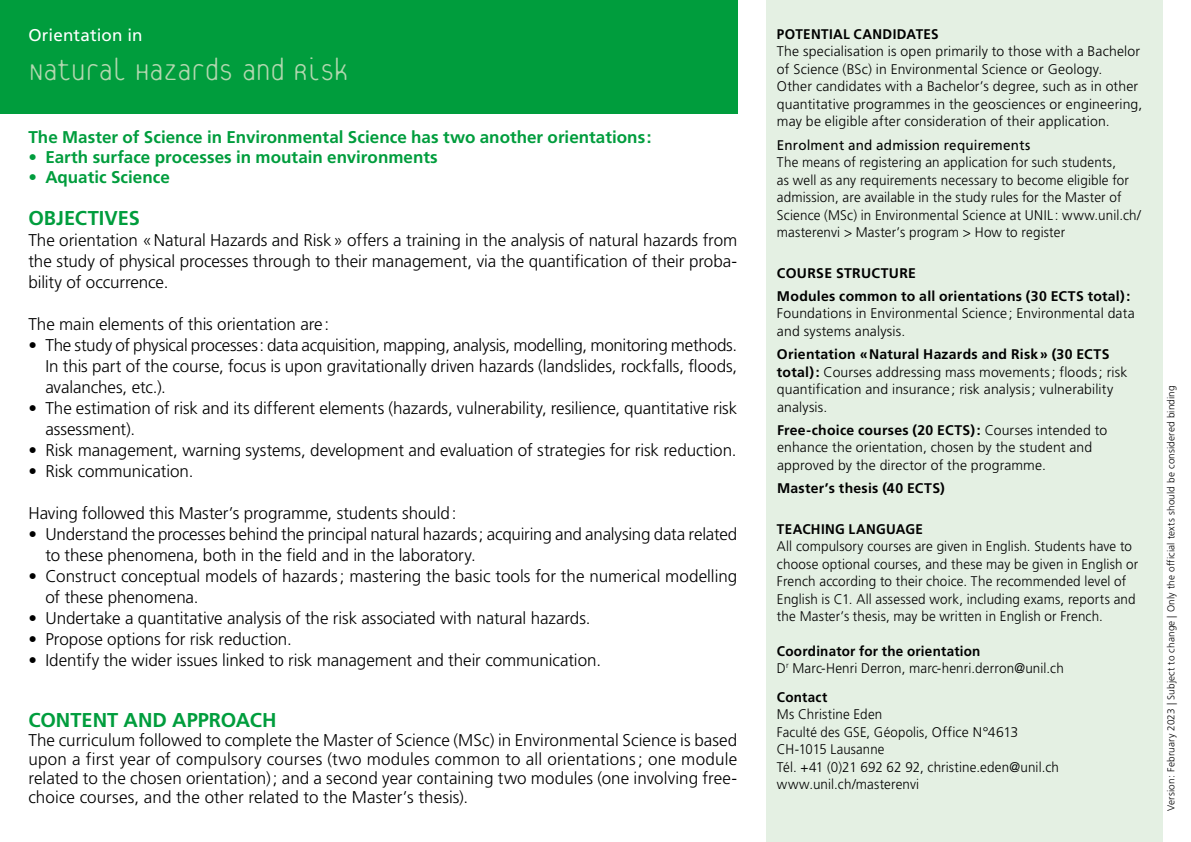
<style>
.page{position:relative;width:1191px;height:842px;background:#fff}
.page>*{position:absolute;margin:0;border:0;box-sizing:border-box;transform-origin:0 0}
.t1{font:100 34px "Platelet OT";letter-spacing:-.05em;color:#b2d7af}
.t2{font:700 20px "Frutiger LT Std";color:#009d3d}
.t3{font:300 17px/21px "Frutiger LT Std";letter-spacing:-.005em;color:#000;text-align:justify}
.t4{font:700 17px "Frutiger LT Std";color:#009d3d}
.t5{font:17px "Frutiger LT Std";letter-spacing:.01em;color:#fff}
.t6{font:300 14px/17.6px "Frutiger LT Std";letter-spacing:.01em;color:#000;scale:.96 1}
.t7{font:300 14px/17.6px "Frutiger LT Std";letter-spacing:.01em;color:#000}
.t8{font:700 14px/23.2px "Frutiger LT Std";letter-spacing:.02em;color:#000}
.t9{font:700 14px "Frutiger LT Std";letter-spacing:.02em;color:#000;scale:.96 1}
.t10{font:14px "Frutiger LT Std";letter-spacing:.015em;color:#000;scale:.96 1}
.t11{font:300 10px "Frutiger LT Std";letter-spacing:.015em;color:#000}
.s1{font-weight:700}
</style>
<div class="page">
<div style="left:765px;top:0;width:397px;height:842px;background:#e4f0e3"></div>
<div style="left:0;top:0;width:737px;height:113px;background:#009d3d"></div>
<p class="t5" style="left:28px;top:25px;width:116px">Orientation in</p>
<h1 class="t1" style="left:28px;top:55px;width:322px">Natural Hazards and Risk</h1>
<p class="t4" style="left:28px;top:127px;width:625px">The Master of Science in Environmental Science has two another orientations:</p>
<p class="t4" style="left:28px;top:147px;width:411px">• Earth surface processes in moutain environments</p>
<p class="t4" style="left:28px;top:167px;width:143px">• Aquatic Science</p>
<p class="t2" style="left:28px;top:206px;width:113px">OBJECTIVES</p>
<p class="t3" style="left:28px;top:230px;width:710px">The orientation «Natural Hazards and Risk» offers a training in the analysis of natural hazards from the study of physical processes through to their management, via the quantification of their proba&shy;bility of occurrence.</p>
<p class="t3" style="left:28px;top:314px;width:302px">The main elements of this orientation are:</p>
<p class="t3" style="left:45px;top:335px;width:693px;text-indent:-17px">• The study of physical processes: data acquisition, mapping, analysis, modelling, monitoring methods.<br>In this part of the course, focus is upon gravitationally driven hazards (landslides, rockfalls, floods, avalanches, etc.).</p>
<p class="t3" style="left:45px;top:398px;width:693px;text-indent:-17px">• The estimation of risk and its different elements (hazards, vulnerability, resilience, quantitative risk assessment).</p>
<p class="t3" style="left:28px;top:440px;width:710px">• Risk management, warning systems, development and evaluation of strategies for risk reduction.</p>
<p class="t3" style="left:28px;top:461px;width:167px">• Risk communication.</p>
<p class="t3" style="left:28px;top:503px;width:430px">Having followed this Master’s programme, students should:</p>
<p class="t3" style="left:45px;top:524px;width:693px;text-indent:-17px">• Understand the processes behind the principal natural hazards; acquiring and analysing data related to these phenomena, both in the field and in the laboratory.</p>
<p class="t3" style="left:45px;top:566px;width:693px;text-indent:-17px">• Construct conceptual models of hazards; mastering the basic tools for the numerical modelling of these phenomena.</p>
<p class="t3" style="left:28px;top:608px;width:564px">• Undertake a quantitative analysis of the risk associated with natural hazards.</p>
<p class="t3" style="left:28px;top:629px;width:265px">• Propose options for risk reduction.</p>
<p class="t3" style="left:28px;top:650px;width:574px">• Identify the wider issues linked to risk management and their communication.</p>
<p class="t2" style="left:28px;top:708px;width:250px">CONTENT AND APPROACH</p>
<p class="t3" style="left:28px;top:731px;width:710px;line-height:19px">The curriculum followed to complete the Master of Science (MSc) in Environmental Science is based upon a first year of compulsory courses (two modules common to all orientations; one module related to the chosen orientation); and a second year containing two modules (one involving free&shy;choice courses, and the other related to the Master’s thesis).</p>
<p class="t9" style="left:777px;top:26px;width:170px">POTENTIAL CANDIDATES</p>
<p class="t7" style="left:777px;top:43px;width:367px">The specialisation is open primarily to those with a Bachelor of Science (BSc) in Environmental Science or Geology.<br>Other candidates with a Bachelor’s degree, such as in other quantitative programmes in the geosciences or engineering, may be eligible after consideration of their application.</p>
<p class="t10" style="left:777px;top:136px;width:265px">Enrolment and admission requirements</p>
<p class="t6" style="left:777px;top:154px;width:381px">The means of registering an application for such students,<br>as well as any requirements necessary to become eligible for admission, are available in the study rules for the Master of Science (MSc) in Environmental Science at UNIL : www.unil.ch/ masterenvi &gt; Master’s program &gt; How to register</p>
<p class="t8" style="left:777px;top:261px;width:355px">COURSE STRUCTURE<br>Modules common to all orientations (30 ECTS total):</p>
<p class="t7" style="left:777px;top:305px;width:359px">Foundations in Environmental Science ; Environmental data and systems analysis.</p>
<p class="t7" style="left:777px;top:346px;width:352px"><span class="s1">Orientation «Natural Hazards and Risk» (30 ECTS total):</span> Courses addressing mass movements; floods; risk quantification and insurance ; risk analysis; vulnerability analysis.</p>
<p class="t7" style="left:777px;top:421px;width:332px"><span class="s1">Free-choice courses (20 ECTS):</span> Courses intended to enhance the orientation, chosen by the student and approved by the director of the programme.</p>
<p class="t8" style="left:777px;top:476px;width:169px">Master’s thesis (40 ECTS)</p>
<p class="t9" style="left:777px;top:520px;width:154px">TEACHING LANGUAGE</p>
<p class="t6" style="left:777px;top:538px;width:378px">All compulsory courses are given in English. Students have to choose optional courses, and these may be given in English or French according to their choice. The recommended level of English is C1. All assessed work, including exams, reports and the Master’s thesis, may be written in English or French.</p>
<p class="t6" style="left:777px;top:642px;width:300px"><span class="s1">Coordinator for the orientation<br></span>D<sup>r</sup> Marc-Henri Derron, marc-henri.derron@unil.ch</p>
<p class="t9" style="left:777px;top:689px;width:54px">Contact</p>
<p class="t6" style="left:777px;top:706px;width:295px">Ms Christine Eden<br>Faculté des GSE, Géopolis, Office N°4613<br>CH-1015 Lausanne<br>Tél. +41 (0)21 692 62 92, christine.eden@unil.ch www.unil.ch/masterenvi</p>
<p class="t11" style="left:1165px;top:811px;width:427px;rotate:-90deg">Version: February 2023 | Subject to change | Only the official texts should be considered binding</p>
</div>
